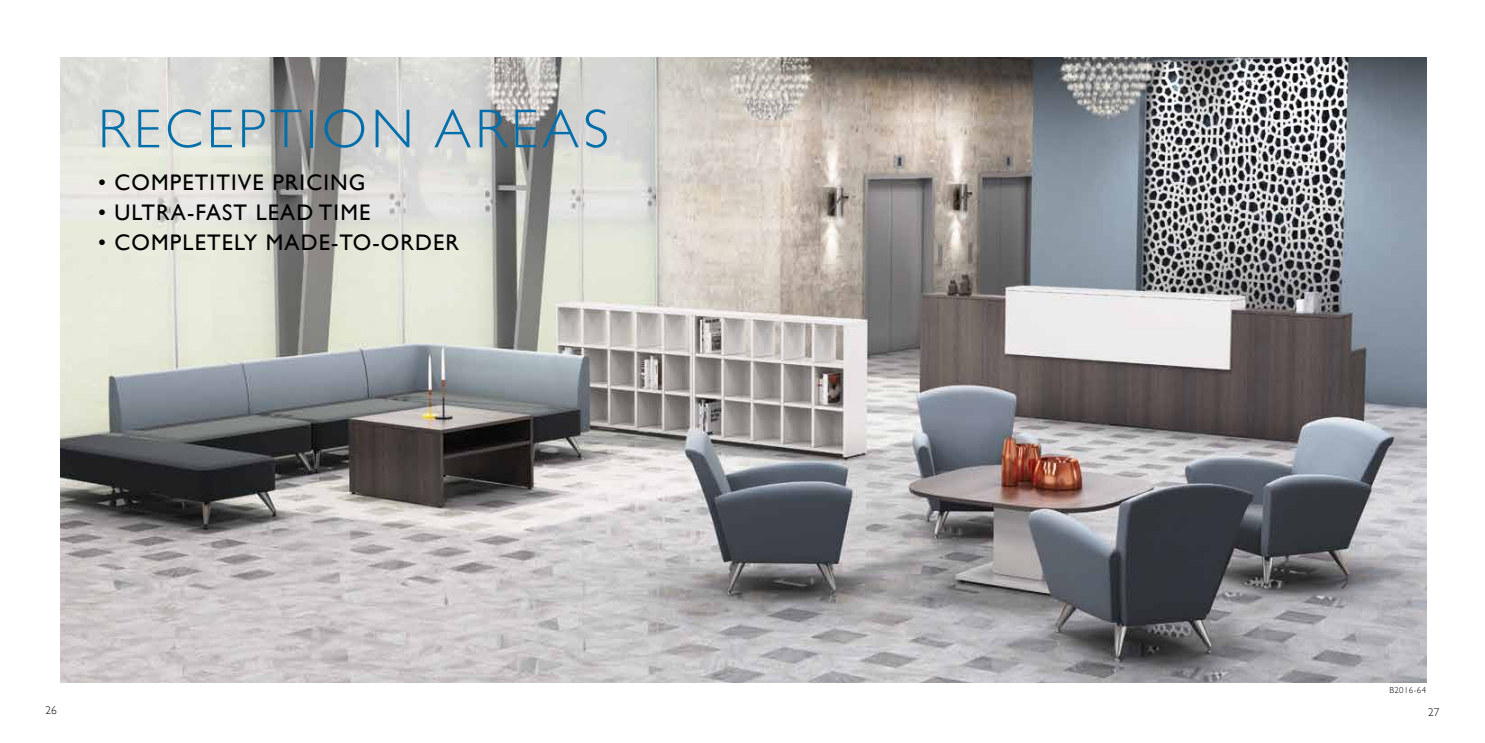
<style>
.page{position:relative;width:1485px;height:743px;background:#fff}
.page>*{position:absolute;margin:0;border:0;box-sizing:border-box;transform-origin:0 0}
.t1{font:300 55px "Gill Sans";letter-spacing:.08em;color:#006eab}
.t2{font:22.5px "Gill Sans";letter-spacing:.05em;color:#000}
.t3{font:300 11.25px "Gill Sans";color:#000}
.t4{font:300 8.75px "Gill Sans";letter-spacing:.05em;color:#000}
</style>
<div class="page">
<img style="left:60px;top:57px;width:1366px;height:625px">
<h1 class="t1" style="left:98px;top:97px;width:512px">RECEPTION AREAS</h1>
<p class="t2" style="left:98px;top:169px;width:269px">• COMPETITIVE PRICING</p>
<p class="t2" style="left:98px;top:199px;width:274px">• ULTRA-FAST LEAD TIME</p>
<p class="t2" style="left:98px;top:229px;width:363px">• COMPLETELY MADE-TO-ORDER</p>
<p class="t4" style="left:1389px;top:684px;width:38px">B2016-64</p>
<p class="t3" style="left:45px;top:703px;width:13px">26</p>
<p class="t3" style="left:1428px;top:705px;width:13px">27</p>
</div>
